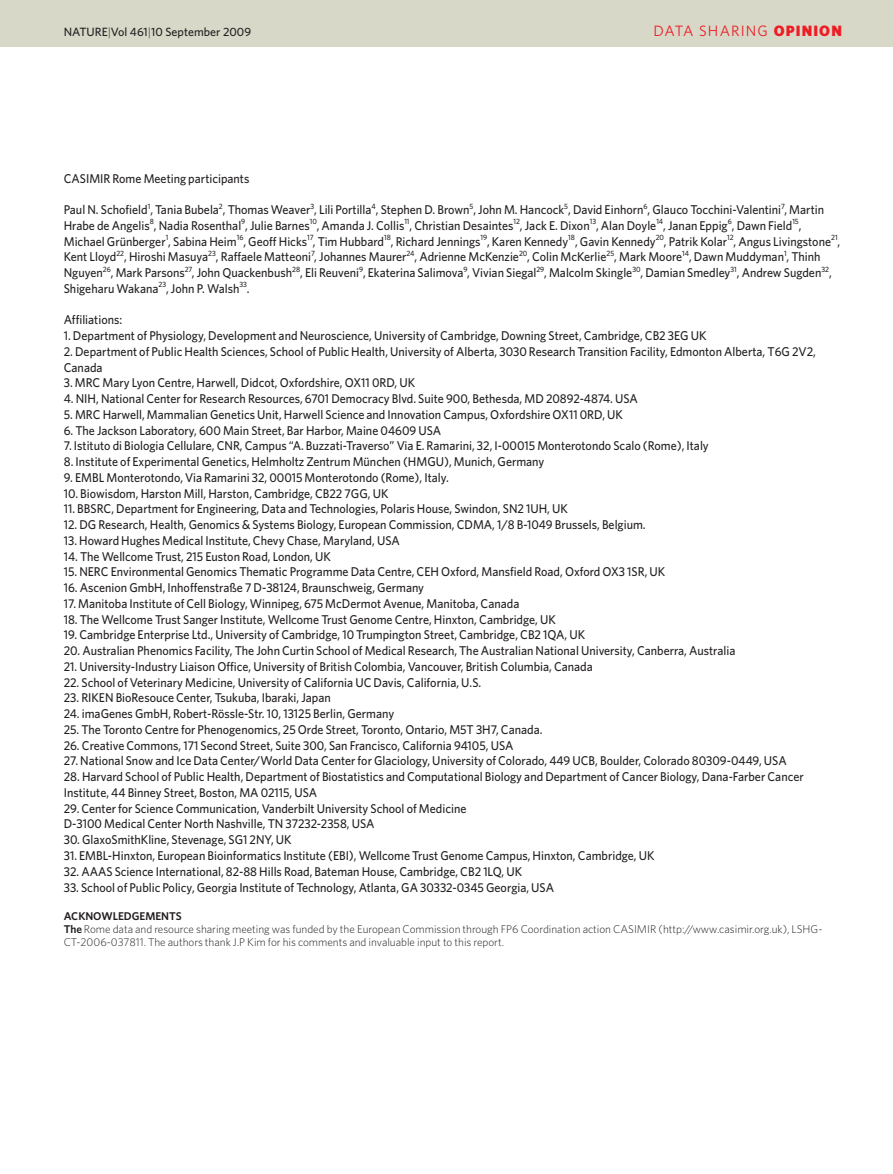
<style>
.page{position:relative;width:893px;height:1174px;background:#fff}
.page>*{position:absolute;margin:0;border:0;box-sizing:border-box;transform-origin:0 0}
.t1{font:15px "Whitney";letter-spacing:.075em;color:#ed1c24}
.t2{font:500 12.75px/15.8px "Whitney";color:#231f20;scale:.95 1}
.t3{font:500 12px "Whitney";color:#231f20}
.t4{font:300 11.25px/12.8px "Whitney";color:#231f20}
.s1{font-weight:300}
.s2{font-weight:900}
.s3{font-weight:600}
</style>
<div class="page">
<div style="left:0;top:0;width:893px;height:47px;background:#d8d8c9"></div>
<p class="t3" style="left:64px;top:24px;width:189px">NATURE<span class="s1">|</span>Vol 461<span class="s1">|</span>10 September 2009</p>
<p class="t1" style="left:653px;top:21px;width:190px">DATA SHARING <span class="s2">OPINION</span></p>
<p class="t2" style="left:64px;top:170px;width:197px">CASIMIR Rome Meeting participants</p>
<p class="t2" style="left:64px;top:202px;width:819px">Paul N. Schofield<sup>1</sup>, Tania Bubela<sup>2</sup>, Thomas Weaver<sup>3</sup>, Lili Portilla<sup>4</sup>, Stephen D. Brown<sup>5</sup>, John M. Hancock<sup>5</sup>, David Einhorn<sup>6</sup>, Glauco Tocchini-Valentini<sup>7</sup>, Martin Hrabe de Angelis<sup>8</sup>, Nadia Rosenthal<sup>9</sup>, Julie Barnes<sup>10</sup>, Amanda J. Collis<sup>11</sup>, Christian Desaintes<sup>12</sup>, Jack E. Dixon<sup>13</sup>, Alan Doyle<sup>14</sup>, Janan Eppig<sup>6</sup>, Dawn Field<sup>15</sup>, Michael Grünberger<sup>1</sup>, Sabina Heim<sup>16</sup>, Geoff Hicks<sup>17</sup>, Tim Hubbard<sup>18</sup>, Richard Jennings<sup>19</sup>, Karen Kennedy<sup>18</sup>, Gavin Kennedy<sup>20</sup>, Patrik Kolar<sup>12</sup>, Angus Livingstone<sup>21</sup>, Kent Lloyd<sup>22</sup>, Hiroshi Masuya<sup>23</sup>, Raffaele Matteoni<sup>7</sup>, Johannes Maurer<sup>24</sup>, Adrienne McKenzie<sup>20</sup>, Colin McKerlie<sup>25</sup>, Mark Moore<sup>14</sup>, Dawn Muddyman<sup>1</sup>, Thinh Nguyen<sup>26</sup>, Mark Parsons<sup>27</sup>, John Quackenbush<sup>28</sup>, Eli Reuveni<sup>9</sup>, Ekaterina Salimova<sup>9</sup>, Vivian Siegal<sup>29</sup>, Malcolm Skingle<sup>30</sup>, Damian Smedley<sup>31</sup>, Andrew Sugden<sup>32</sup>, Shigeharu Wakana<sup>23</sup>, John P. Walsh<sup>33</sup>.</p>
<p class="t2" style="left:64px;top:312px;width:63px">Affiliations:</p>
<p class="t2" style="left:64px;top:328px;width:678px">1. Department of Physiology, Development and Neuroscience, University of Cambridge, Downing Street, Cambridge, CB2 3EG UK</p>
<p class="t2" style="left:64px;top:343px;width:793px">2. Department of Public Health Sciences, School of Public Health, University of Alberta, 3030 Research Transition Facility, Edmonton Alberta, T6G 2V2,<br>Canada</p>
<p class="t2" style="left:64px;top:375px;width:371px">3. MRC Mary Lyon Centre, Harwell, Didcot, Oxfordshire, OX11 0RD, UK</p>
<p class="t2" style="left:64px;top:391px;width:606px">4. NIH, National Center for Research Resources, 6701 Democracy Blvd. Suite 900, Bethesda, MD 20892-4874. USA</p>
<p class="t2" style="left:64px;top:406px;width:590px">5. MRC Harwell, Mammalian Genetics Unit, Harwell Science and Innovation Campus, Oxfordshire OX11 0RD, UK</p>
<p class="t2" style="left:64px;top:422px;width:399px">6. The Jackson Laboratory, 600 Main Street, Bar Harbor, Maine 04609 USA</p>
<p class="t2" style="left:64px;top:438px;width:680px">7. Istituto di Biologia Cellulare, CNR, Campus “A. Buzzati-Traverso” Via E. Ramarini, 32, I-00015 Monterotondo Scalo (Rome), Italy</p>
<p class="t2" style="left:64px;top:454px;width:507px">8. Institute of Experimental Genetics, Helmholtz Zentrum München (HMGU), Munich, Germany</p>
<p class="t2" style="left:64px;top:469px;width:407px">9. EMBL Monterotondo, Via Ramarini 32, 00015 Monterotondo (Rome), Italy.</p>
<p class="t2" style="left:64px;top:485px;width:343px">10. Biowisdom, Harston Mill, Harston, Cambridge, CB22 7GG, UK</p>
<p class="t2" style="left:64px;top:501px;width:532px">11. BBSRC, Department for Engineering, Data and Technologies, Polaris House, Swindon, SN2 1UH, UK</p>
<p class="t2" style="left:64px;top:516px;width:614px">12. DG Research, Health, Genomics &amp; Systems Biology, European Commission, CDMA, 1/8 B-1049 Brussels, Belgium.</p>
<p class="t2" style="left:64px;top:532px;width:355px">13. Howard Hughes Medical Institute, Chevy Chase, Maryland, USA</p>
<p class="t2" style="left:64px;top:548px;width:283px">14. The Wellcome Trust, 215 Euston Road, London, UK</p>
<p class="t2" style="left:64px;top:564px;width:635px">15. NERC Environmental Genomics Thematic Programme Data Centre, CEH Oxford, Mansfield Road, Oxford OX3 1SR, UK</p>
<p class="t2" style="left:64px;top:579px;width:381px">16. Ascenion GmbH, Inhoffenstraße 7 D-38124, Braunschweig, Germany</p>
<p class="t2" style="left:64px;top:595px;width:481px">17. Manitoba Institute of Cell Biology, Winnipeg, 675 McDermot Avenue, Manitoba, Canada</p>
<p class="t2" style="left:64px;top:611px;width:519px">18. The Wellcome Trust Sanger Institute, Wellcome Trust Genome Centre, Hinxton, Cambridge, UK</p>
<p class="t2" style="left:64px;top:627px;width:550px">19. Cambridge Enterprise Ltd., University of Cambridge, 10 Trumpington Street, Cambridge, CB2 1QA, UK</p>
<p class="t2" style="left:64px;top:642px;width:708px">20. Australian Phenomics Facility, The John Curtin School of Medical Research, The Australian National University, Canberra, Australia</p>
<p class="t2" style="left:64px;top:658px;width:558px">21. University-Industry Liaison Office, University of British Colombia, Vancouver, British Columbia, Canada</p>
<p class="t2" style="left:64px;top:674px;width:441px">22. School of Veterinary Medicine, University of California UC Davis, California, U.S.</p>
<p class="t2" style="left:64px;top:690px;width:283px">23. RIKEN BioResouce Center, Tsukuba, Ibaraki, Japan</p>
<p class="t2" style="left:64px;top:705px;width:349px">24. imaGenes GmbH, Robert-Rössle-Str. 10, 13125 Berlin, Germany</p>
<p class="t2" style="left:64px;top:721px;width:505px">25. The Toronto Centre for Phenogenomics, 25 Orde Street, Toronto, Ontario, M5T 3H7, Canada.</p>
<p class="t2" style="left:64px;top:737px;width:475px">26. Creative Commons, 171 Second Street, Suite 300, San Francisco, California 94105, USA</p>
<p class="t2" style="left:64px;top:753px;width:762px">27. National Snow and Ice Data Center/World Data Center for Glaciology, University of Colorado, 449 UCB, Boulder, Colorado 80309-0449, USA</p>
<p class="t2" style="left:64px;top:768px;width:780px">28. Harvard School of Public Health, Department of Biostatistics and Computational Biology and Department of Cancer Biology, Dana-Farber Cancer<br>Institute, 44 Binney Street, Boston, MA 02115, USA</p>
<p class="t2" style="left:64px;top:800px;width:425px">29. Center for Science Communication, Vanderbilt University School of Medicine<br>D-3100 Medical Center North Nashville, TN 37232-2358, USA</p>
<p class="t2" style="left:64px;top:831px;width:241px">30. GlaxoSmithKline, Stevenage, SG1 2NY, UK</p>
<p class="t2" style="left:64px;top:847px;width:623px">31. EMBL-Hinxton, European Bioinformatics Institute (EBI), Wellcome Trust Genome Campus, Hinxton, Cambridge, UK</p>
<p class="t2" style="left:64px;top:863px;width:484px">32. AAAS Science International, 82-88 Hills Road, Bateman House, Cambridge, CB2 1LQ, UK</p>
<p class="t2" style="left:64px;top:879px;width:518px">33. School of Public Policy, Georgia Institute of Technology, Atlanta, GA 30332-0345 Georgia, USA</p>
<p class="t4" style="left:64px;top:909px;width:760px"><span class="s3">ACKNOWLEDGEMENTS<br>The</span> Rome data and resource sharing meeting was funded by the European Commission through FP6 Coordination action CASIMIR (http://www.casimir.org.uk), LSHG-<br>CT-2006-037811. The authors thank J.P Kim for his comments and invaluable input to this report.</p>
</div>
